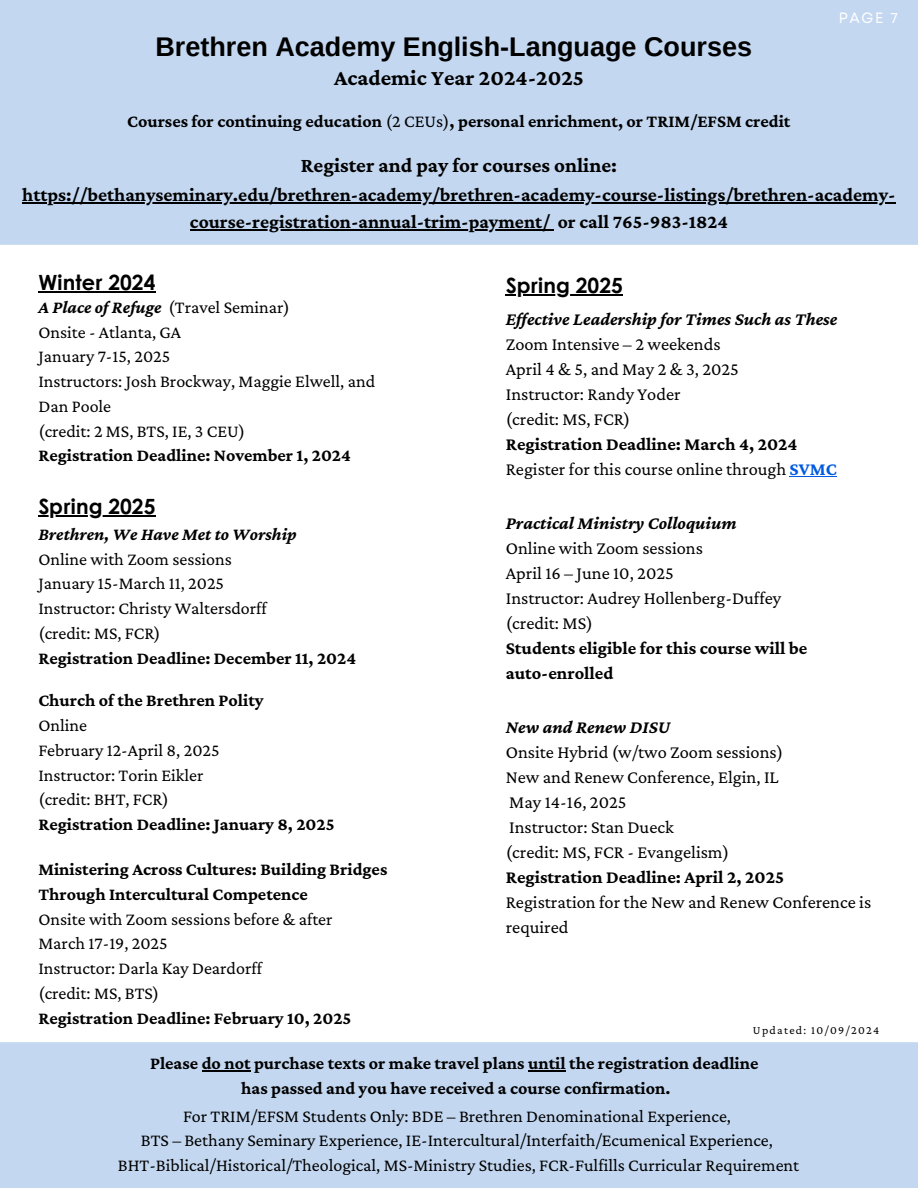
<style>
.page{position:relative;width:918px;height:1188px;background:#fff}
.page>*{position:absolute;margin:0;border:0;box-sizing:border-box;transform-origin:0 0}
.t1{font:700 27px "Arimo";color:#000}
.t2{font:700 22.5px "Crimson Pro";color:#000}
.t3{font:700 21px "Crimson Pro";color:#000}
.t4{font:700 21px "Century Gothic";color:#000}
.t5{font:700 19.5px "Crimson Pro";color:#000}
.t6{font:18.3px/25px "Crimson Pro";color:#000}
.t7{font:18px/24.8px "Crimson Pro";color:#000}
.t8{font:700 18px/24.8px "Crimson Pro";color:#000}
.t9{font:14.85px "Mont";color:#fff}
.t10{font:12px "Crimson Pro";letter-spacing:.11em;color:#000}
.s1{font-weight:400}
.s2{font-weight:700;font-style:italic}
.s3{font-weight:700}
.s4{font-weight:700;color:#005ae0}
</style>
<div class="page">
<div style="left:0;top:0;width:918px;height:244px;background:#c3d7f0"></div>
<hr style="left:22px;top:202px;width:874px;height:1px;background:#000">
<hr style="left:190px;top:229px;width:360px;height:1px;background:#000">
<hr style="left:790px;top:476px;width:47px;height:1px;background:#005ae0">
<div style="left:0;top:1042px;width:918px;height:146px;background:#c3d7f0"></div>
<hr style="left:202px;top:1070px;width:49px;height:1px;background:#000">
<hr style="left:528px;top:1070px;width:38px;height:1px;background:#000">
<hr style="left:38px;top:291px;width:117px;height:1px;background:#000">
<hr style="left:38px;top:515px;width:117px;height:1px;background:#000">
<hr style="left:506px;top:294px;width:117px;height:2px;background:#000">
<p class="t9" style="left:839px;top:12px;width:61px">PAGE 7</p>
<h5 class="t1" style="left:155px;top:31px;width:598px">Brethren Academy English-Language Courses</h5>
<h1 class="t2" style="left:334px;top:65px;width:251px">Academic Year 2024-2025</h1>
<h2 class="t8" style="left:127px;top:108px;width:665px">Courses for continuing education <span class="s1">(2 CEUs)</span>, personal enrichment, or TRIM/EFSM credit</h2>
<h4 class="t3" style="left:301px;top:153px;width:318px">Register and pay for courses online:</h4>
<h3 class="t5" style="left:22px;top:183px;width:875px">https://bethanyseminary.edu/brethren-academy/brethren-academy-course-listings/brethren-academy-</h3>
<h2 class="t5" style="left:190px;top:210px;width:540px">course-registration-annual-trim-payment/ or call 765-983-1824</h2>
<p class="t4" style="left:38px;top:266px;width:119px">Winter 2024</p>
<p class="t4" style="left:506px;top:270px;width:119px">Spring 2025</p>
<h3 class="t7" style="left:38px;top:294px;width:338px"><span class="s2">A Place of Refuge</span> (Travel Seminar)<br>Onsite - Atlanta, GA<br>January 7-15, 2025<br>Instructors: Josh Brockway, Maggie Elwell, and<br>Dan Poole<br>(credit: 2 MS, BTS, IE, 3 CEU)<br><span class="s3">Registration Deadline: November 1, 2024</span></h3>
<h4 class="t6" style="left:506px;top:307px;width:333px"><span class="s2">Effective Leadership for Times Such as These<br></span>Zoom Intensive – 2 weekends<br>April 4 &amp; 5, and May 2 &amp; 3, 2025<br>Instructor: Randy Yoder<br>(credit: MS, FCR)<br><span class="s3">Registration Deadline: March 4, 2024<br></span>Register for this course online through <span class="s4">SVMC</span></h4>
<h4 class="t6" style="left:506px;top:511px;width:303px"><span class="s2">Practical Ministry Colloquium<br></span>Online with Zoom sessions<br>April 16 – June 10, 2025<br>Instructor: Audrey Hollenberg-Duffey (credit: MS)<br><span class="s3">Students eligible for this course will be auto-enrolled</span></h4>
<h4 class="t4" style="left:38px;top:490px;width:119px">Spring 2025</h4>
<h2 class="t7" style="left:38px;top:521px;width:319px"><span class="s2">Brethren, We Have Met to Worship<br></span>Online with Zoom sessions<br>January 15-March 11, 2025<br>Instructor: Christy Waltersdorff<br>(credit: MS, FCR)<br><span class="s3">Registration Deadline: December 11, 2024</span></h2>
<h4 class="t7" style="left:38px;top:688px;width:298px"><span class="s3">Church of the Brethren Polity<br></span>Online<br>February 12-April 8, 2025<br>Instructor: Torin Eikler<br>(credit: BHT, FCR)<br><span class="s3">Registration Deadline: January 8, 2025</span></h4>
<h4 class="t8" style="left:38px;top:857px;width:350px">Ministering Across Cultures: Building Bridges Through Intercultural Competence<br><span class="s1">Onsite with Zoom sessions before &amp; after<br>March 17-19, 2025<br>Instructor: Darla Kay Deardorff<br>(credit: MS, BTS)<br></span>Registration Deadline: February 10, 2025</h4>
<h2 class="t6" style="left:506px;top:715px;width:367px"><span class="s2">New and Renew DISU<br></span>Onsite Hybrid (w/two Zoom sessions)<br>New and Renew Conference, Elgin, IL<br>May 14-16, 2025<br>Instructor: Stan Dueck<br>(credit: MS, FCR - Evangelism)<br><span class="s3">Registration Deadline: April 2, 2025<br></span>Registration for the New and Renew Conference is required</h2>
<h4 class="t10" style="left:753px;top:1023px;width:128px">Updated: 10/09/2024</h4>
<h4 class="t8" style="left:150px;top:1050px;width:610px;text-align:center">Please do not purchase texts or make travel plans until the registration deadline has passed and you have received a course confirmation.</h4>
<p class="t7" style="left:118px;top:1103px;width:683px;text-align:center">For TRIM/EFSM Students Only: BDE – Brethren Denominational Experience,<br>BTS – Bethany Seminary Experience, IE-Intercultural/Interfaith/Ecumenical Experience,<br>BHT-Biblical/Historical/Theological, MS-Ministry Studies, FCR-Fulfills Curricular Requirement</p>
</div>
